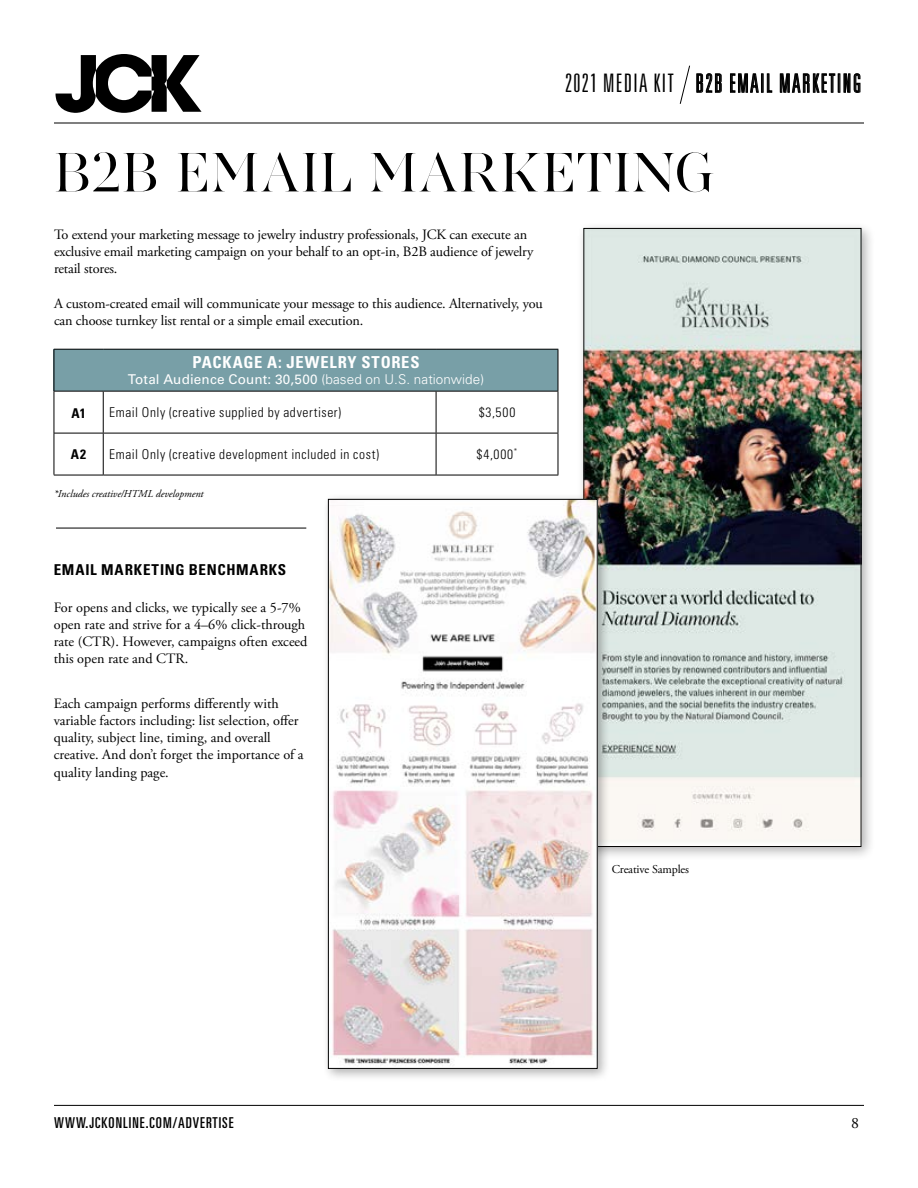
<style>
.page{position:relative;width:918px;height:1188px;background:#fff}
.page>*{position:absolute;margin:0;border:0;box-sizing:border-box;transform-origin:0 0}
.t1{font:57px "AW Conqueror Pro Didot L";letter-spacing:.02em;color:#000}
.t2{font:300 ultra-condensed 25.5px "Univers LT Std";letter-spacing:.06em;color:#000}
.t3{font:700 condensed 16.5px "Univers LT Std";letter-spacing:.04em;color:#fff}
.t4{font:15.75px "Adobe Garamond Pro";color:#000}
.t5{font:ultra-condensed 15px "Univers LT Std";letter-spacing:.07em;color:#000}
.t6{font:700 condensed 15px "Univers LT Std";letter-spacing:.05em;color:#000}
.t7{font:14.25px/17.2px "Adobe Garamond Pro";letter-spacing:-.01em;color:#000}
.t8{font:300 condensed 13.5px "Univers LT Std";letter-spacing:.045em;color:#000}
.t9{font:13.5px "Univers LT Std";letter-spacing:.01em;color:#fff}
.t10{font:700 condensed 13.5px "Univers LT Std";color:#000}
.t11{font:12px "Adobe Garamond Pro";letter-spacing:-.01em;color:#000}
.t12{font:italic 10.5px "Adobe Garamond Pro";color:#000}
.s1{font-weight:300}
</style>
<div class="page">
<hr style="left:54px;top:1105px;width:810px;height:1px;background:#000">
<svg style="left:56px;top:54px;width:146px;height:59px"></svg>
<hr style="left:54px;top:123px;width:810px;height:1px;background:#000">
<div style="left:577px;top:222px;width:299px;height:639px;background:#000;opacity:.3"></div>
<img style="left:586px;top:230px;width:273px;height:615px">
<div style="left:54px;top:349px;width:504px;height:42px;background:#789fa7"></div>
<hr style="left:54px;top:349px;width:49px;height:1px;background:#000">
<hr style="left:103px;top:349px;width:333px;height:1px;background:#000">
<hr style="left:436px;top:349px;width:122px;height:1px;background:#000">
<hr style="left:558px;top:350px;width:1px;height:41px;background:#000">
<hr style="left:54px;top:391px;width:49px;height:1px;background:#000">
<hr style="left:103px;top:391px;width:333px;height:1px;background:#000">
<hr style="left:103px;top:392px;width:1px;height:41px;background:#000">
<hr style="left:436px;top:391px;width:122px;height:1px;background:#000">
<hr style="left:436px;top:392px;width:1px;height:41px;background:#000">
<hr style="left:558px;top:392px;width:1px;height:41px;background:#000">
<hr style="left:54px;top:433px;width:49px;height:1px;background:#000">
<hr style="left:103px;top:433px;width:333px;height:1px;background:#000">
<hr style="left:103px;top:433px;width:1px;height:42px;background:#000">
<hr style="left:436px;top:433px;width:122px;height:1px;background:#000">
<hr style="left:436px;top:433px;width:1px;height:42px;background:#000">
<hr style="left:558px;top:433px;width:1px;height:42px;background:#000">
<hr style="left:54px;top:475px;width:49px;height:1px;background:#000">
<hr style="left:103px;top:475px;width:333px;height:1px;background:#000">
<hr style="left:436px;top:475px;width:122px;height:1px;background:#000">
<hr style="left:54px;top:350px;width:1px;height:41px;background:#000">
<hr style="left:54px;top:391px;width:1px;height:42px;background:#000">
<hr style="left:54px;top:433px;width:1px;height:42px;background:#000">
<hr style="left:56px;top:528px;width:250px;height:1px;background:#000">
<svg style="left:680px;top:65px;width:10px;height:39px"></svg>
<div style="left:323px;top:493px;width:288px;height:588px;background:#000;opacity:.3"></div>
<img style="left:330px;top:501px;width:265px;height:566px">
<div style="left:328px;top:499px;width:269px;height:570px;border:1px solid #000"></div>
<h2 class="t2" style="left:565px;top:70px;width:298px">2021 MEDIA KIT B2B EMAIL MARKETING</h2>
<h1 class="t1" style="left:54px;top:129px;width:662px">B2B EMAIL MARKETING</h1>
<p class="t7" style="left:54px;top:226px;width:481px">To extend your marketing message to jewelry industry professionals, JCK can execute an exclusive email marketing campaign on your behalf to an opt-in, B2B audience of jewelry retail stores.</p>
<p class="t7" style="left:54px;top:295px;width:490px">A custom-created email will communicate your message to this audience. Alternatively, you can choose turnkey list rental or a simple email execution.</p>
<p class="t3" style="left:192px;top:352px;width:229px">PACKAGE A: JEWELRY STORES</p>
<p class="t9" style="left:128px;top:371px;width:358px">Total Audience Count: 30,500 <span class="s1">(based on U.S. nationwide)</span></p>
<p class="t10" style="left:71px;top:405px;width:16px">A1</p>
<p class="t8" style="left:109px;top:404px;width:233px">Email Only (creative supplied by advertiser)</p>
<p class="t8" style="left:479px;top:404px;width:38px">$3,500</p>
<p class="t10" style="left:71px;top:446px;width:17px">A2</p>
<p class="t8" style="left:109px;top:446px;width:271px">Email Only (creative development included in cost)</p>
<p class="t8" style="left:477px;top:446px;width:42px">$4,000<sup>*</sup></p>
<p class="t12" style="left:54px;top:487px;width:151px">*Includes creative/HTML development</p>
<p class="t6" style="left:54px;top:560px;width:234px">EMAIL MARKETING BENCHMARKS</p>
<p class="t7" style="left:54px;top:599px;width:255px">For opens and clicks, we typically see a 5-7% open rate and strive for a 4–6% click-through rate (CTR). However, campaigns often exceed this open rate and CTR.</p>
<p class="t7" style="left:54px;top:695px;width:251px">Each campaign performs differently with variable factors including: list selection, offer quality, subject line, timing, and overall creative. And don’t forget the importance of a quality landing page.</p>
<p class="t11" style="left:612px;top:862px;width:79px">Creative Samples</p>
<p class="t5" style="left:54px;top:1114px;width:181px">WWW.JCKONLINE.COM/ADVERTISE</p>
<p class="t4" style="left:851px;top:1114px;width:9px">8</p>
</div>
